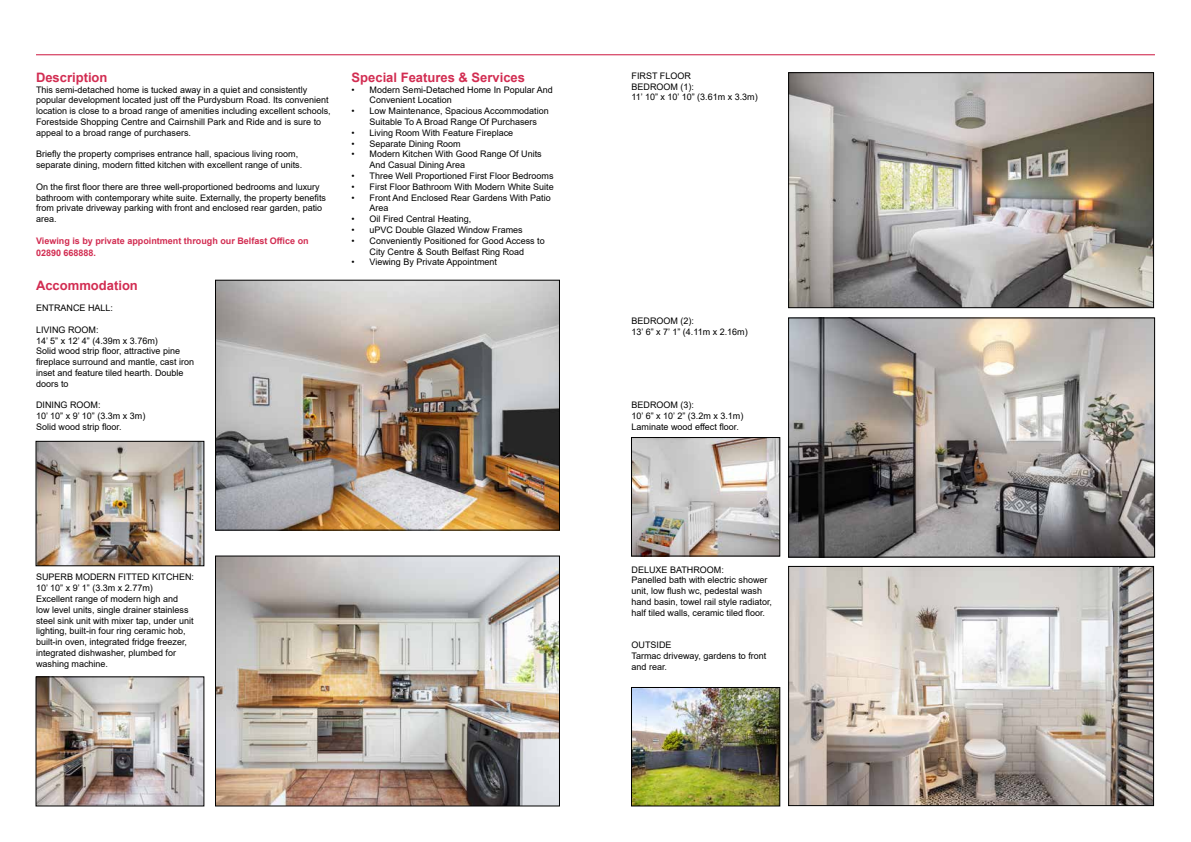
<style>
.page{position:relative;width:1191px;height:842px;background:#fff}
.page>*{position:absolute;margin:0;border:0;box-sizing:border-box;transform-origin:0 0}
.t1{font:700 13px "Arial";color:#d22d52}
.t2{font:9px/10.8px "Arial";color:#000}
.t3{font:700 9px/12px "Arial";color:#d22d52}
</style>
<div class="page">
<hr style="left:36px;top:54px;width:1119px;height:1px;background:#cd163f">
<img style="left:217px;top:282px;width:341px;height:246px">
<div style="left:215px;top:280px;width:345px;height:250px;border:1px solid #000"></div>
<img style="left:217px;top:558px;width:341px;height:246px">
<div style="left:215px;top:556px;width:345px;height:250px;border:1px solid #000"></div>
<img style="left:38px;top:443px;width:164px;height:121px">
<div style="left:36px;top:441px;width:168px;height:125px;border:1px solid #000"></div>
<img style="left:38px;top:679px;width:164px;height:125px">
<img style="left:790px;top:74px;width:361px;height:232px">
<div style="left:788px;top:72px;width:365px;height:236px;border:1px solid #000"></div>
<img style="left:790px;top:320px;width:362px;height:235px">
<div style="left:788px;top:318px;width:366px;height:239px;border:1px solid #000"></div>
<img style="left:790px;top:568px;width:361px;height:236px">
<div style="left:788px;top:566px;width:365px;height:240px;border:1px solid #000"></div>
<img style="left:633px;top:439px;width:145px;height:115px">
<div style="left:631px;top:437px;width:149px;height:119px;border:1px solid #000"></div>
<img style="left:633px;top:689px;width:145px;height:115px">
<div style="left:631px;top:687px;width:149px;height:119px;border:1px solid #000"></div>
<h1 class="t1" style="left:36px;top:68px;width:73px">Description</h1>
<p class="t2" style="left:36px;top:84px;width:296px">This semi-detached home is tucked away in a quiet and consistently popular development located just off the Purdysburn Road. Its convenient location is close to a broad range of amenities including excellent schools, Forestside Shopping Centre and Cairnshill Park and Ride and is sure to appeal to a broad range of purchasers.</p>
<p class="t2" style="left:36px;top:149px;width:268px">Briefly the property comprises entrance hall, spacious living room, separate dining, modern fitted kitchen with excellent range of units.</p>
<p class="t2" style="left:36px;top:181px;width:291px">On the first floor there are three well-proportioned bedrooms and luxury bathroom with contemporary white suite. Externally, the property benefits from private driveway parking with front and enclosed rear garden, patio area.</p>
<p class="t3" style="left:36px;top:235px;width:274px">Viewing is by private appointment through our Belfast Office on<br>02890 668888.</p>
<h1 class="t1" style="left:36px;top:276px;width:103px">Accommodation</h1>
<p class="t2" style="left:36px;top:303px;width:79px">ENTRANCE HALL:</p>
<p class="t2" style="left:36px;top:324px;width:160px">LIVING ROOM:<br>14’ 5” x 12’ 4” (4.39m x 3.76m)<br>Solid wood strip floor, attractive pine fireplace surround and mantle, cast iron inset and feature tiled hearth. Double doors to</p>
<p class="t2" style="left:36px;top:400px;width:111px">DINING ROOM:<br>10’ 10” x 9’ 10” (3.3m x 3m)<br>Solid wood strip floor.</p>
<h1 class="t1" style="left:351px;top:68px;width:175px">Special Features &amp; Services</h1>
<p class="t2" style="left:369px;top:84px;width:185px;text-indent:-18px">• Modern Semi-Detached Home In Popular And<br>Convenient Location</p>
<p class="t2" style="left:369px;top:106px;width:181px;text-indent:-18px">• Low Maintenance, Spacious Accommodation<br>Suitable To A Broad Range Of Purchasers</p>
<p class="t2" style="left:351px;top:127px;width:163px">• Living Room With Feature Fireplace</p>
<p class="t2" style="left:351px;top:138px;width:111px">• Separate Dining Room</p>
<p class="t2" style="left:369px;top:149px;width:174px;text-indent:-18px">• Modern Kitchen With Good Range Of Units<br>And Casual Dining Area</p>
<p class="t2" style="left:351px;top:170px;width:203px">• Three Well Proportioned First Floor Bedrooms</p>
<p class="t2" style="left:351px;top:181px;width:204px">• First Floor Bathroom With Modern White Suite</p>
<p class="t2" style="left:369px;top:192px;width:183px;text-indent:-18px">• Front And Enclosed Rear Gardens With Patio<br>Area</p>
<p class="t2" style="left:351px;top:214px;width:121px">• Oil Fired Central Heating,</p>
<p class="t2" style="left:351px;top:224px;width:173px">• uPVC Double Glazed Window Frames</p>
<p class="t2" style="left:351px;top:235px;width:195px;text-align:center">• Conveniently Positioned for Good Access to<br>City Centre &amp; South Belfast Ring Road</p>
<p class="t2" style="left:351px;top:257px;width:147px">• Viewing By Private Appointment</p>
<p class="t2" style="left:36px;top:572px;width:160px">SUPERB MODERN FITTED KITCHEN:<br>10’ 10” x 9’ 1” (3.3m x 2.77m)<br>Excellent range of modern high and<br>low level units, single drainer stainless steel sink unit with mixer tap, under unit lighting, built-in four ring ceramic hob, built-in oven, integrated fridge freezer, integrated dishwasher, plumbed for washing machine.</p>
<p class="t2" style="left:631px;top:70px;width:128px">FIRST FLOOR<br>BEDROOM (1):<br>11’ 10” x 10’ 10” (3.61m x 3.3m)</p>
<p class="t2" style="left:631px;top:315px;width:118px">BEDROOM (2):<br>13’ 6” x 7’ 1” (4.11m x 2.16m)</p>
<p class="t2" style="left:631px;top:400px;width:113px">BEDROOM (3):<br>10’ 6” x 10’ 2” (3.2m x 3.1m)<br>Laminate wood effect floor.</p>
<p class="t2" style="left:631px;top:564px;width:142px">DELUXE BATHROOM:<br>Panelled bath with electric shower unit, low flush wc, pedestal wash hand basin, towel rail style radiator, half tiled walls, ceramic tiled floor.</p>
<p class="t2" style="left:631px;top:640px;width:136px">OUTSIDE<br>Tarmac driveway, gardens to front and rear.</p>
</div>
